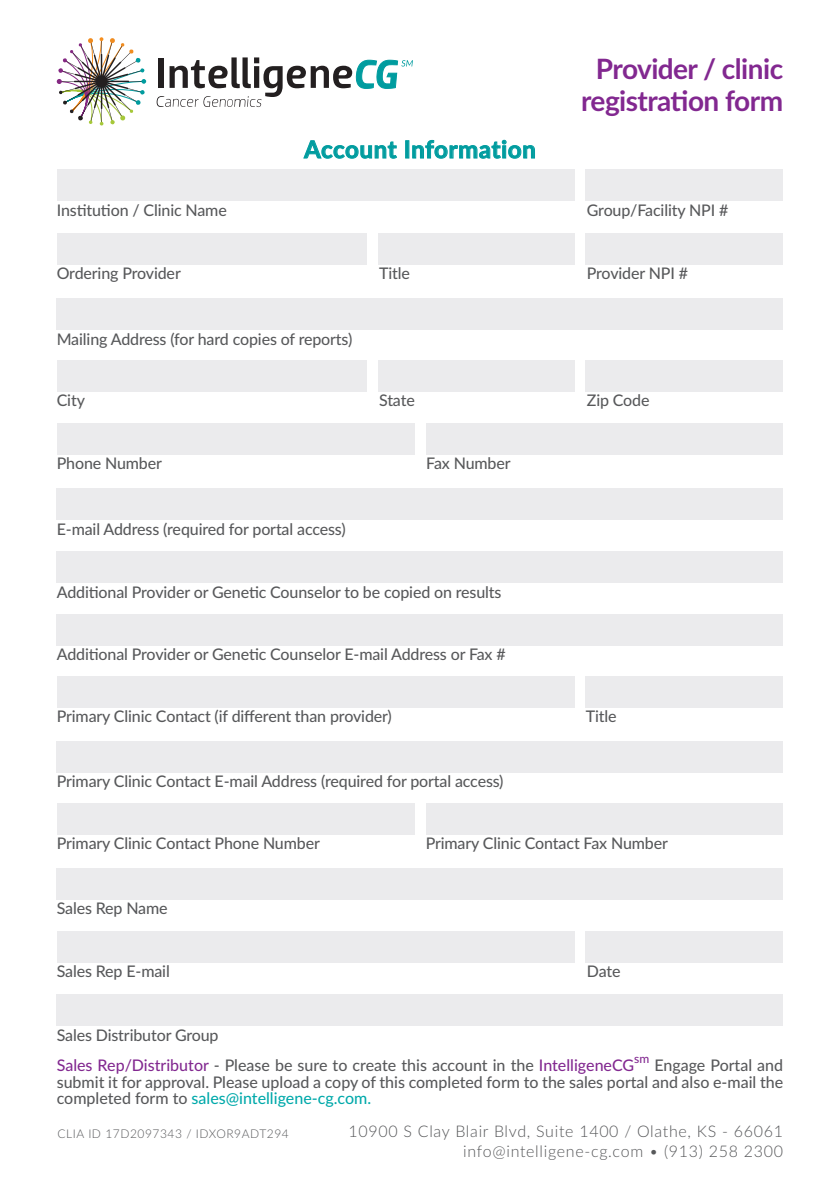
<style>
.page{position:relative;width:840px;height:1191px;background:#fff}
.page>*{position:absolute;margin:0;border:0;box-sizing:border-box;transform-origin:0 0}
.t1{font:700 28px/32px "Lato";letter-spacing:-.02em;color:#822890;text-align:center}
.t2{font:700 24px "Lato";letter-spacing:.02em;color:#009c9f}
.t3{font:500 16px/16.4px "Lato";letter-spacing:-.01em;color:#57585a}
.t4{font:300 16px/20px "Lato";letter-spacing:.045em;color:#57585a;text-align:right}
.t5{font:300 12px "Lato";letter-spacing:.045em;color:#57585a}
.t6{font:500 12px "Lato";color:#822890}
.s1{color:#822890}
.s2{color:#00a9aa}
</style>
<div class="page">
<svg style="left:303px;top:140px;width:94px;height:19px"></svg>
<div style="left:405px;top:140px;width:4px;height:18px;border:1px solid #009c9f"></div>
<svg style="left:412px;top:139px;width:122px;height:20px"></svg>
<div style="left:57px;top:170px;width:517px;height:31px;background:#ebebed"></div>
<div style="left:585px;top:170px;width:197px;height:31px;background:#ebebed"></div>
<div style="left:378px;top:360px;width:196px;height:31px;background:#ebebed"></div>
<div style="left:57px;top:233px;width:309px;height:31px;background:#ebebed"></div>
<div style="left:378px;top:233px;width:196px;height:31px;background:#ebebed"></div>
<div style="left:585px;top:233px;width:197px;height:31px;background:#ebebed"></div>
<div style="left:57px;top:299px;width:725px;height:31px;background:#ebebed"></div>
<div style="left:57px;top:360px;width:309px;height:31px;background:#ebebed"></div>
<div style="left:585px;top:360px;width:197px;height:31px;background:#ebebed"></div>
<div style="left:57px;top:424px;width:357px;height:31px;background:#ebebed"></div>
<div style="left:426px;top:424px;width:356px;height:31px;background:#ebebed"></div>
<div style="left:57px;top:489px;width:725px;height:31px;background:#ebebed"></div>
<div style="left:57px;top:552px;width:725px;height:31px;background:#ebebed"></div>
<div style="left:57px;top:614px;width:725px;height:31px;background:#ebebed"></div>
<div style="left:57px;top:676px;width:517px;height:31px;background:#ebebed"></div>
<div style="left:585px;top:676px;width:197px;height:31px;background:#ebebed"></div>
<div style="left:57px;top:741px;width:725px;height:31px;background:#ebebed"></div>
<div style="left:57px;top:803px;width:357px;height:31px;background:#ebebed"></div>
<div style="left:426px;top:803px;width:356px;height:31px;background:#ebebed"></div>
<div style="left:57px;top:868px;width:725px;height:31px;background:#ebebed"></div>
<div style="left:57px;top:931px;width:517px;height:31px;background:#ebebed"></div>
<div style="left:585px;top:931px;width:197px;height:31px;background:#ebebed"></div>
<div style="left:57px;top:994px;width:725px;height:32px;background:#ebebed"></div>
<img style="left:57px;top:37px;width:89px;height:88px">
<svg style="left:156px;top:57px;width:256px;height:50px"></svg>
<h2 class="t2" style="left:304px;top:132px;width:233px">Account Information</h2>
<h1 class="t1" style="left:581px;top:52px;width:203px">Provider / clinic registration form</h1>
<p class="t3" style="left:57px;top:201px;width:171px">Institution / Clinic Name</p>
<p class="t3" style="left:586px;top:201px;width:143px">Group/Facility NPI #</p>
<p class="t3" style="left:57px;top:264px;width:125px">Ordering Provider</p>
<p class="t3" style="left:379px;top:264px;width:32px">Title</p>
<p class="t3" style="left:586px;top:264px;width:103px">Provider NPI #</p>
<p class="t3" style="left:57px;top:330px;width:297px">Mailing Address (for hard copies of reports)</p>
<p class="t3" style="left:57px;top:391px;width:30px">City</p>
<p class="t3" style="left:379px;top:391px;width:37px">State</p>
<p class="t3" style="left:586px;top:391px;width:64px">Zip Code</p>
<p class="t3" style="left:57px;top:455px;width:107px">Phone Number</p>
<p class="t3" style="left:426px;top:455px;width:86px">Fax Number</p>
<p class="t3" style="left:57px;top:520px;width:290px">E-mail Address (required for portal access)</p>
<p class="t3" style="left:57px;top:583px;width:446px">Additional Provider or Genetic Counselor to be copied on results</p>
<p class="t3" style="left:57px;top:645px;width:450px">Additional Provider or Genetic Counselor E-mail Address or Fax #</p>
<p class="t3" style="left:57px;top:707px;width:336px">Primary Clinic Contact (if different than provider)</p>
<p class="t3" style="left:585px;top:707px;width:32px">Title</p>
<p class="t3" style="left:57px;top:772px;width:448px">Primary Clinic Contact E-mail Address (required for portal access)</p>
<p class="t3" style="left:57px;top:834px;width:264px">Primary Clinic Contact Phone Number</p>
<p class="t3" style="left:425px;top:834px;width:244px">Primary Clinic Contact Fax Number</p>
<p class="t3" style="left:57px;top:899px;width:112px">Sales Rep Name</p>
<p class="t3" style="left:57px;top:962px;width:115px">Sales Rep E-mail</p>
<p class="t3" style="left:586px;top:962px;width:35px">Date</p>
<p class="t3" style="left:57px;top:1018px;width:578px;line-height:30.8px">Sales Distributor Group<br><span class="s1">Sales Rep/Distributor</span> - Please be sure to create this account in the <span class="s1">IntelligeneCG</span></p>
<p class="t6" style="left:633px;top:1050px;width:17px">sm</p>
<p class="t3" style="left:57px;top:1056px;width:727px;text-align:justify;text-indent:597px">Engage Portal and submit it for approval. Please upload a copy of this completed form to the sales portal and also e-mail the completed form to <span class="s2">sales@intelligene-cg.com.</span></p>
<p class="t5" style="left:58px;top:1125px;width:232px">CLIA ID 17D2097343 / IDXOR9ADT294</p>
<p class="t4" style="left:348px;top:1120px;width:436px">10900 S Clay Blair Blvd, Suite 1400 / Olathe, KS - 66061 info@intelligene-cg.com • (913) 258 2300</p>
</div>
